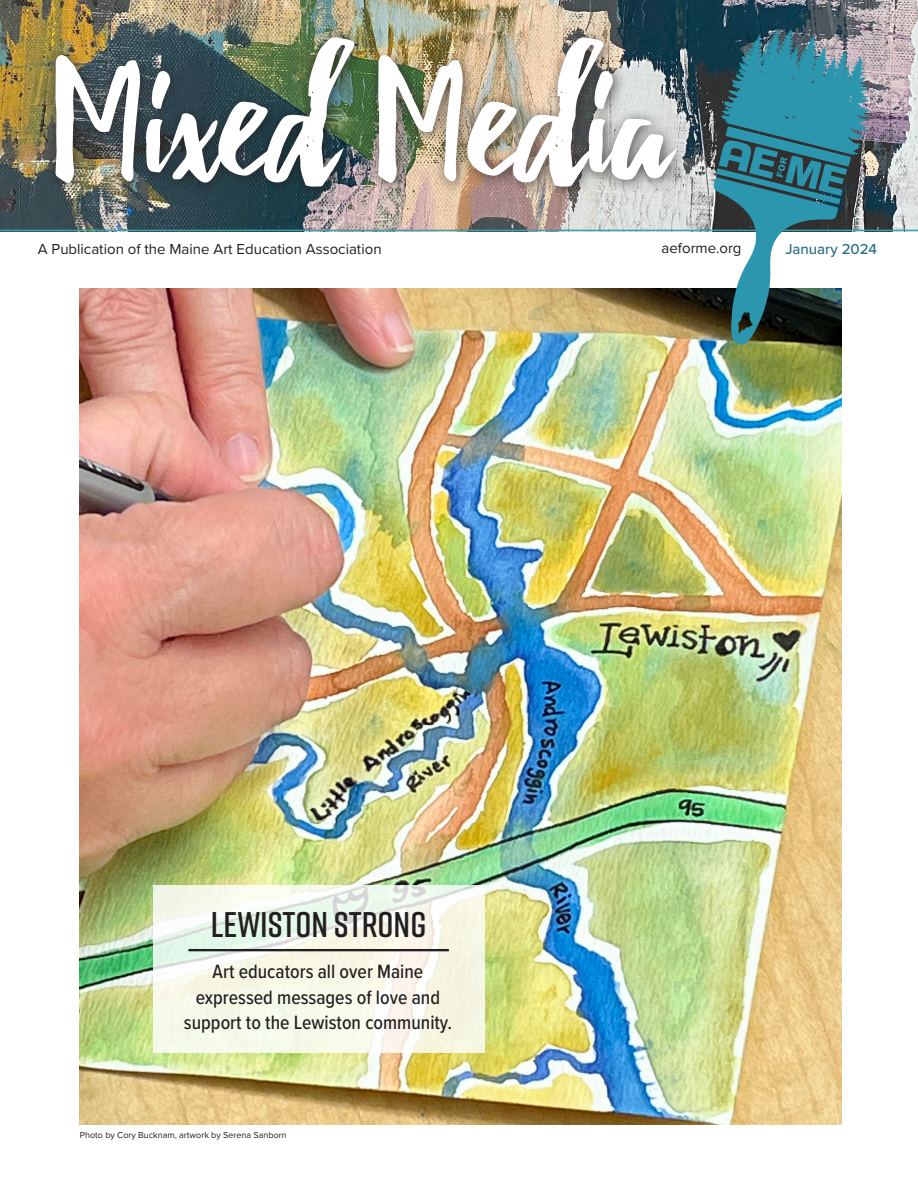
<style>
.page{position:relative;width:918px;height:1188px;background:#fff}
.page>*{position:absolute;margin:0;border:0;box-sizing:border-box;transform-origin:0 0}
.t1{font:178.5px "Debby";color:#fff}
.t2{font:600 35.7px "Rift";color:#231f20}
.t3{font:500 19.95px/25.7px "Proxima Nova Cond";color:#231f20;text-align:center}
.t4{font:15px "Proxima Nova";color:#231f20}
.t5{font:500 15px "Proxima Nova";color:#266f84}
.t6{font:9px "Proxima Nova";color:#231f20}
</style>
<div class="page">
<img style="left:80px;top:288px;width:761px;height:837px">
<img style="left:0;top:0;width:918px;height:230px">
<hr style="left:0;top:230px;width:918px;height:1px;background:#3e9eb3">
<div style="left:45px;top:27px;width:646px;height:174px;background:#231f20;opacity:.75"></div>
<svg style="left:153px;top:886px;width:331px;height:167px;fill:#f7f8e9"></svg>
<hr style="left:188px;top:949px;width:261px;height:2px;background:#231f20">
<svg style="left:714px;top:29px;width:155px;height:316px"></svg>
<p class="t1" style="left:56px;top:11px;width:618px">Mixed Media</p>
<p class="t4" style="left:38px;top:238px;width:345px">A Publication of the Maine Art Education Association</p>
<p class="t4" style="left:662px;top:237px;width:82px">aeforme.org</p>
<p class="t5" style="left:785px;top:238px;width:93px">January 2024</p>
<p class="t2" style="left:211px;top:899px;width:217px">LEWISTON STRONG</p>
<p class="t3" style="left:184px;top:958px;width:270px">Art educators all over Maine expressed messages of love and support to the Lewiston community.</p>
<p class="t6" style="left:80px;top:1129px;width:208px">Photo by Cory Bucknam, artwork by Serena Sanborn</p>
</div>
